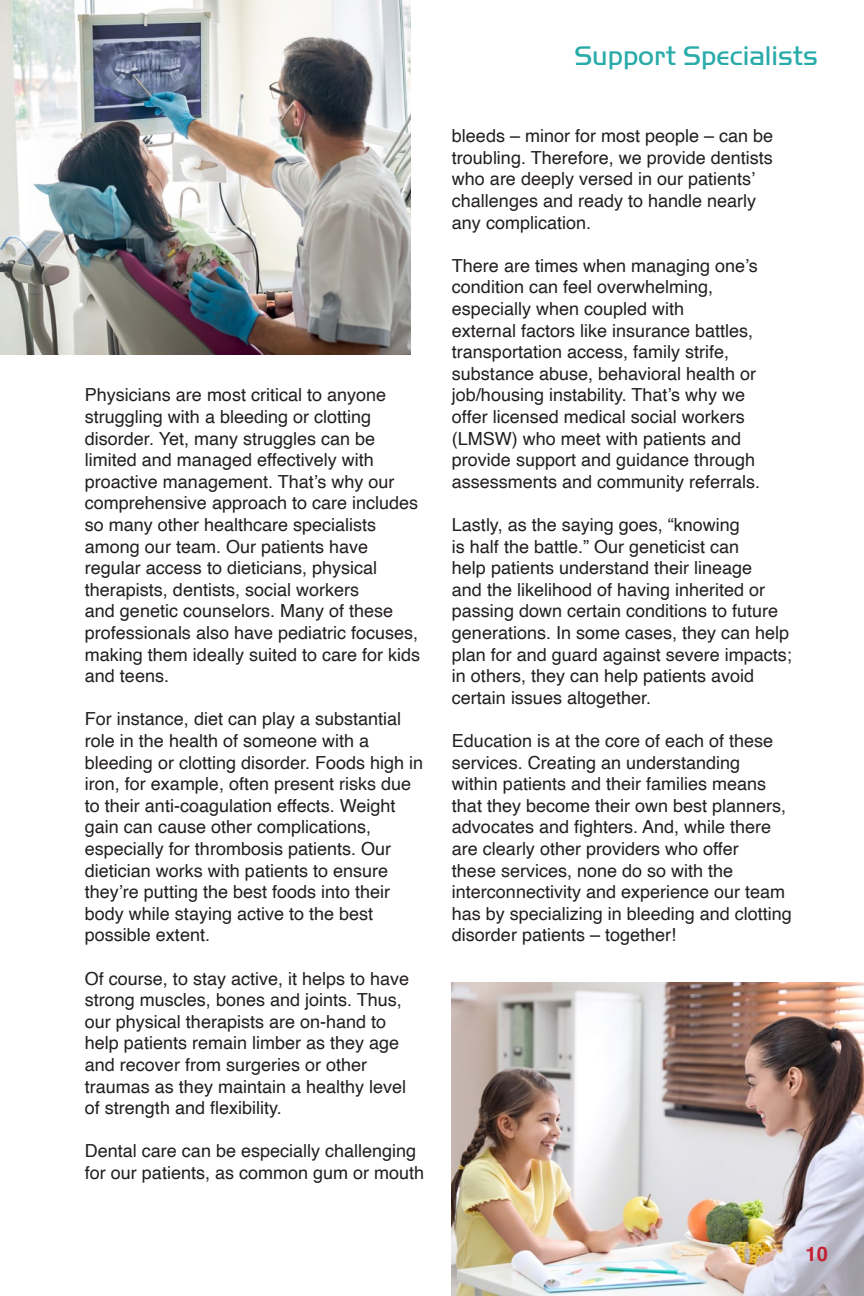
<style>
.page{position:relative;width:864px;height:1296px;background:#fff}
.page>*{position:absolute;margin:0;border:0;box-sizing:border-box;transform-origin:0 0}
.t1{font:300 28px "Handel Got D";color:#28aba9}
.t2{font:700 20px "Helvetica";color:#c32033}
.t3{font:18px/21.6px "Helvetica";color:#231f20}
</style>
<div class="page">
<img style="left:452px;top:982px;width:412px;height:314px">
<img style="left:0;top:0;width:411px;height:354px">
<p class="t3" style="left:85px;top:385px;width:303px">Physicians are most critical to anyone</p>
<p class="t3" style="left:85px;top:406px;width:337px">struggling with a bleeding or clotting disorder. Yet, many struggles can be limited and managed effectively with proactive management. That’s why our comprehensive approach to care includes so many other healthcare specialists among our team. Our patients have regular access to dieticians, physical therapists, dentists, social workers<br>and genetic counselors. Many of these professionals also have pediatric focuses, making them ideally suited to care for kids and teens.</p>
<p class="t3" style="left:85px;top:709px;width:340px">For instance, diet can play a substantial role in the health of someone with a bleeding or clotting disorder. Foods high in iron, for example, often present risks due to their anti-coagulation effects. Weight gain can cause other complications, especially for thrombosis patients. Our dietician works with patients to ensure they’re putting the best foods into their body while staying active to the best possible extent.</p>
<p class="t3" style="left:85px;top:968px;width:326px">Of course, to stay active, it helps to have strong muscles, bones and joints. Thus, our physical therapists are on-hand to help patients remain limber as they age and recover from surgeries or other traumas as they maintain a healthy level of strength and flexibility.</p>
<p class="t3" style="left:85px;top:1141px;width:341px">Dental care can be especially challenging for our patients, as common gum or mouth</p>
<p class="t1" style="left:574px;top:40px;width:245px">Support Specialists</p>
<p class="t3" style="left:452px;top:126px;width:323px">bleeds – minor for most people – can be troubling. Therefore, we provide dentists who are deeply versed in our patients’ challenges and ready to handle nearly any complication.</p>
<p class="t3" style="left:452px;top:255px;width:310px">There are times when managing one’s condition can feel overwhelming, especially when coupled with<br>external factors like insurance battles, transportation access, family strife, substance abuse, behavioral health or job/housing instability. That’s why we offer licensed medical social workers (LMSW) who meet with patients and provide support and guidance through assessments and community referrals.</p>
<p class="t3" style="left:452px;top:514px;width:342px">Lastly, as the saying goes, “knowing<br>is half the battle.” Our geneticist can<br>help patients understand their lineage<br>and the likelihood of having inherited or passing down certain conditions to future generations. In some cases, they can help plan for and guard against severe impacts; in others, they can help patients avoid certain issues altogether.</p>
<p class="t3" style="left:452px;top:730px;width:341px">Education is at the core of each of these services. Creating an understanding<br>within patients and their families means that they become their own best planners, advocates and fighters. And, while there are clearly other providers who offer<br>these services, none do so with the interconnectivity and experience our team has by specializing in bleeding and clotting disorder patients – together!</p>
<p class="t2" style="left:806px;top:1238px;width:24px">10</p>
</div>
